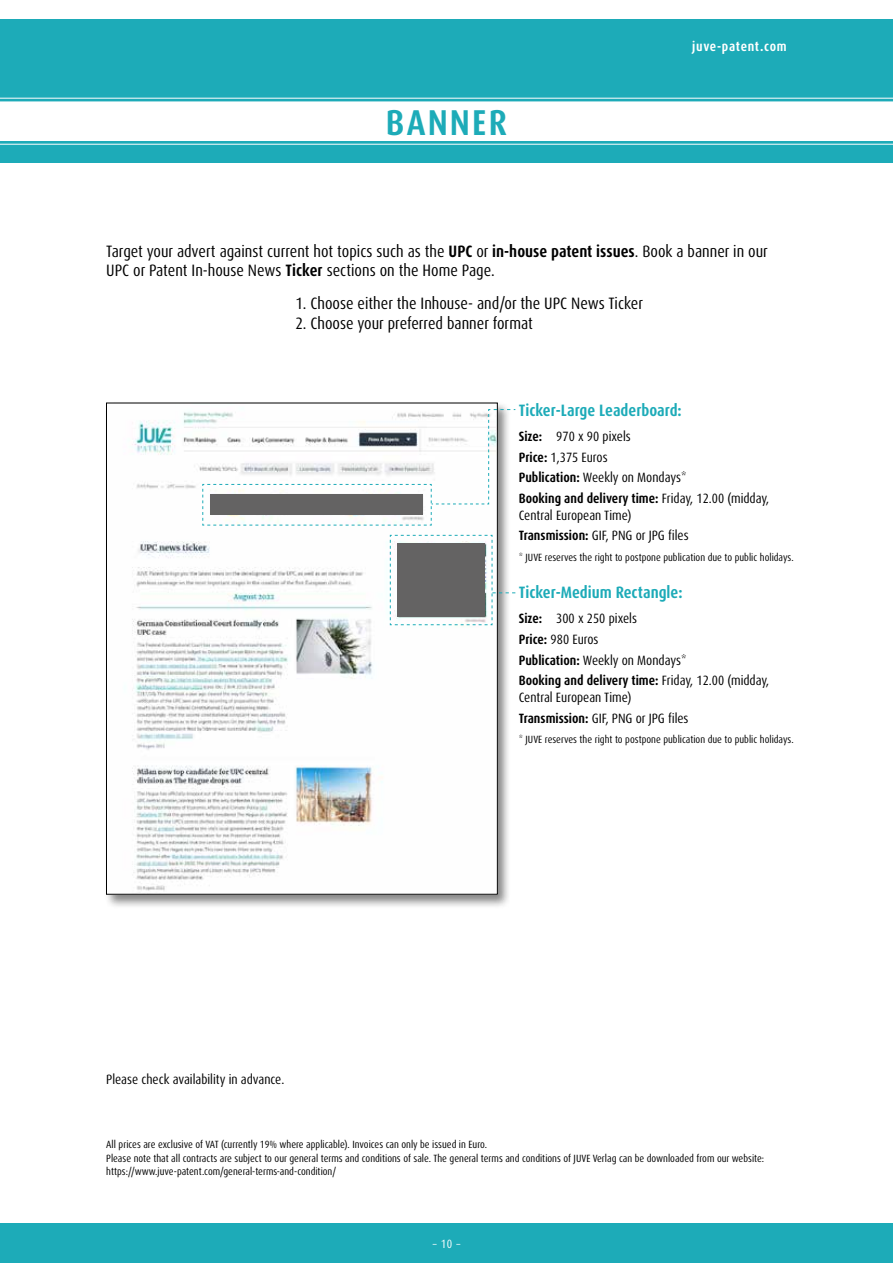
<style>
.page{position:relative;width:893px;height:1263px;background:#fff}
.page>*{position:absolute;margin:0;border:0;box-sizing:border-box;transform-origin:0 0}
.t1{font:700 condensed 36px "Dax OT";letter-spacing:.06em;color:#1dabb8}
.t2{font:condensed 16.5px/19.8px "Dax OT";color:#000}
.t3{font:700 condensed 16.5px "Dax OT";color:#1dabb8}
.t4{font:condensed 13.5px/20.7px "Dax OT";color:#000}
.t5{font:700 condensed 13.5px "Dax OT";letter-spacing:.045em;color:#fff}
.t6{font:condensed 12px "Dax OT";color:#fff}
.t7{font:condensed 10.5px/13.5px "Dax OT";color:#000}
.s1{font-weight:700}
</style>
<div class="page">
<div style="left:0;top:1223px;width:893px;height:40px;background:#1dabb8"></div>
<div style="left:0;top:19px;width:893px;height:144px;background:#1dabb8"></div>
<svg style="left:0;top:97px;width:893px;height:48px"></svg>
<div style="left:104px;top:401px;width:408px;height:508px;background:#000;opacity:.48"></div>
<img style="left:108px;top:405px;width:388px;height:487px">
<svg style="left:202px;top:409px;width:314px;height:117px"></svg>
<div style="left:210px;top:494px;width:213px;height:20px;background:#646363"></div>
<svg style="left:390px;top:535px;width:125px;height:90px"></svg>
<h1 class="t1" style="left:386px;top:100px;width:123px">BANNER</h1>
<p class="t5" style="left:692px;top:37px;width:96px">juve-patent.com</p>
<h2 class="t2" style="left:106px;top:241px;width:663px">Target your advert against current hot topics such as the <span class="s1">UPC</span> or <span class="s1">in-house patent issues</span>. Book a banner in our<br>UPC or Patent In-house News <span class="s1">Ticker</span> sections on the Home Page.</h2>
<h2 class="t2" style="left:295px;top:293px;width:349px">1. Choose either the Inhouse- and/or the UPC News Ticker</h2>
<h2 class="t2" style="left:295px;top:313px;width:239px">2. Choose your preferred banner format</h2>
<p class="t4" style="left:106px;top:1069px;width:178px">Please check availability in advance.</p>
<h2 class="t3" style="left:519px;top:399px;width:165px">Ticker-Large Leaderboard:</h2>
<p class="t4" style="left:519px;top:426px;width:252px"><span class="s1">Size:</span> 970 x 90 pixels<br><span class="s1">Price:</span> 1,375 Euros<br><span class="s1">Publication:</span> Weekly on Mondays*<br><span class="s1">Booking and delivery time:</span> Friday, 12.00 (midday,</p>
<p class="t4" style="left:519px;top:505px;width:171px">Central European Time)<br><span class="s1">Transmission:</span> GIF, PNG or JPG files</p>
<p class="t7" style="left:519px;top:551px;width:275px">* JUVE reserves the right to postpone publication due to public holidays.</p>
<h2 class="t3" style="left:519px;top:582px;width:165px">Ticker-Medium Rectangle:</h2>
<p class="t4" style="left:519px;top:608px;width:252px"><span class="s1">Size:</span> 300 x 250 pixels<br><span class="s1">Price:</span> 980 Euros<br><span class="s1">Publication:</span> Weekly on Mondays*<br><span class="s1">Booking and delivery time:</span> Friday, 12.00 (midday,</p>
<p class="t4" style="left:519px;top:687px;width:171px">Central European Time)<br><span class="s1">Transmission:</span> GIF, PNG or JPG files</p>
<p class="t7" style="left:519px;top:733px;width:275px">* JUVE reserves the right to postpone publication due to public holidays.</p>
<p class="t7" style="left:106px;top:1138px;width:659px">All prices are exclusive of VAT (currently 19% where applicable). Invoices can only be issued in Euro.<br>Please note that all contracts are subject to our general terms and conditions of sale. The general terms and conditions of JUVE Verlag can be downloaded from our website: https://www.juve-patent.com/general-terms-and-condition/</p>
<p class="t6" style="left:433px;top:1236px;width:29px">– 10 –</p>
</div>
